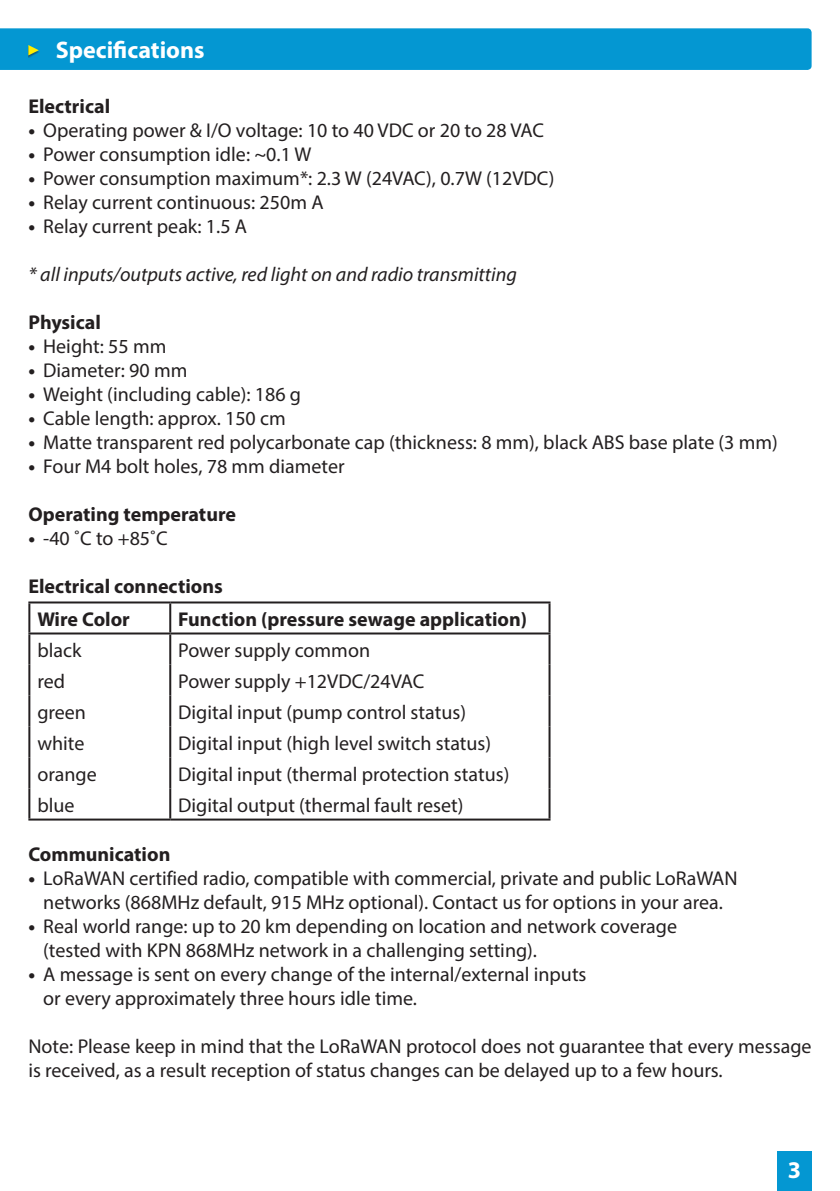
<style>
.page{position:relative;width:840px;height:1191px;background:#fff}
.page>*{position:absolute;margin:0;border:0;box-sizing:border-box;transform-origin:0 0}
.t1{font:700 24px "Myriad Pro";color:#fff}
.Paragraph_Style_1{font:20px/24px "Myriad Pro";color:#231f20}
.Paragraph_Style_1-2{font:700 20px "Myriad Pro";color:#231f20}
.Paragraph_Style_1-3{font:italic 20px "Myriad Pro";color:#231f20}
.s1{font-weight:700}
.s2{font-weight:700;color:#fff}
</style>
<div class="page">
<div style="left:777px;top:1151px;width:34px;height:40px;background:#0497d2"></div>
<div style="left:0;top:28px;width:811px;height:42px;background:#0497d2"></div>
<hr style="left:28px;top:601px;width:142px;height:2px;background:#231f20">
<hr style="left:28px;top:603px;width:2px;height:29px;background:#231f20">
<hr style="left:170px;top:601px;width:380px;height:2px;background:#231f20">
<hr style="left:548px;top:603px;width:2px;height:29px;background:#231f20">
<hr style="left:28px;top:632px;width:142px;height:2px;background:#231f20">
<hr style="left:28px;top:634px;width:2px;height:30px;background:#231f20">
<hr style="left:170px;top:632px;width:380px;height:2px;background:#231f20">
<hr style="left:548px;top:634px;width:2px;height:30px;background:#231f20">
<hr style="left:28px;top:664px;width:2px;height:31px;background:#231f20">
<hr style="left:548px;top:664px;width:2px;height:31px;background:#231f20">
<hr style="left:28px;top:695px;width:2px;height:31px;background:#231f20">
<hr style="left:548px;top:695px;width:2px;height:31px;background:#231f20">
<hr style="left:28px;top:726px;width:2px;height:31px;background:#231f20">
<hr style="left:548px;top:726px;width:2px;height:31px;background:#231f20">
<hr style="left:28px;top:757px;width:2px;height:31px;background:#231f20">
<hr style="left:548px;top:757px;width:2px;height:31px;background:#231f20">
<hr style="left:28px;top:788px;width:2px;height:30px;background:#231f20">
<hr style="left:548px;top:788px;width:2px;height:30px;background:#231f20">
<hr style="left:28px;top:818px;width:142px;height:2px;background:#231f20">
<hr style="left:170px;top:818px;width:380px;height:2px;background:#231f20">
<hr style="left:169px;top:603px;width:2px;height:29px;background:#231f20">
<hr style="left:169px;top:634px;width:2px;height:30px;background:#231f20">
<hr style="left:169px;top:664px;width:2px;height:31px;background:#231f20">
<hr style="left:169px;top:695px;width:2px;height:31px;background:#231f20">
<hr style="left:169px;top:726px;width:2px;height:31px;background:#231f20">
<hr style="left:169px;top:757px;width:2px;height:31px;background:#231f20">
<hr style="left:169px;top:788px;width:2px;height:30px;background:#231f20">
<p class="t1" style="left:56px;top:34px;width:150px">Specifications</p>
<p class="Paragraph_Style_1-2" style="left:28px;top:93px;width:83px">Electrical</p>
<p class="Paragraph_Style_1" style="left:28px;top:118px;width:517px"><span class="s1">•</span> Operating power &amp; I/O voltage: 10 to 40 VDC or 20 to 28 VAC</p>
<p class="Paragraph_Style_1" style="left:28px;top:142px;width:284px"><span class="s1">•</span> Power consumption idle: ~0.1 W</p>
<p class="Paragraph_Style_1" style="left:28px;top:166px;width:527px"><span class="s1">•</span> Power consumption maximum*: 2.3 W (24VAC), 0.7W (12VDC)</p>
<p class="Paragraph_Style_1" style="left:28px;top:190px;width:296px"><span class="s1">•</span> Relay current continuous: 250m A</p>
<p class="Paragraph_Style_1" style="left:28px;top:214px;width:220px"><span class="s1">•</span> Relay current peak: 1.5 A</p>
<p class="Paragraph_Style_1-3" style="left:28px;top:262px;width:489px">* all inputs/outputs active, red light on and radio transmitting</p>
<p class="Paragraph_Style_1-2" style="left:28px;top:309px;width:74px">Physical</p>
<p class="Paragraph_Style_1" style="left:28px;top:334px;width:139px"><span class="s1">•</span> Height: 55 mm</p>
<p class="Paragraph_Style_1" style="left:28px;top:358px;width:160px"><span class="s1">•</span> Diameter: 90 mm</p>
<p class="Paragraph_Style_1" style="left:28px;top:382px;width:274px"><span class="s1">•</span> Weight (including cable): 186 g</p>
<p class="Paragraph_Style_1" style="left:28px;top:406px;width:259px"><span class="s1">•</span> Cable length: approx. 150 cm</p>
<p class="Paragraph_Style_1" style="left:28px;top:430px;width:750px"><span class="s1">•</span> Matte transparent red polycarbonate cap (thickness: 8 mm), black ABS base plate (3 mm)</p>
<p class="Paragraph_Style_1" style="left:28px;top:454px;width:317px"><span class="s1">•</span> Four M4 bolt holes, 78 mm diameter</p>
<p class="Paragraph_Style_1-2" style="left:28px;top:501px;width:209px">Operating temperature</p>
<p class="Paragraph_Style_1" style="left:28px;top:526px;width:141px"><span class="s1">•</span> -40 ˚C to +85˚C</p>
<p class="Paragraph_Style_1-2" style="left:28px;top:573px;width:196px">Electrical connections</p>
<p class="Paragraph_Style_1-2" style="left:37px;top:605px;width:94px">Wire Color</p>
<p class="Paragraph_Style_1-2" style="left:178px;top:605px;width:350px">Function (pressure sewage application)</p>
<p class="Paragraph_Style_1" style="left:37px;top:637px;width:46px">black</p>
<p class="Paragraph_Style_1" style="left:178px;top:637px;width:193px">Power supply common</p>
<p class="Paragraph_Style_1" style="left:37px;top:668px;width:29px">red</p>
<p class="Paragraph_Style_1" style="left:178px;top:668px;width:247px">Power supply +12VDC/24VAC</p>
<p class="Paragraph_Style_1" style="left:37px;top:699px;width:50px">green</p>
<p class="Paragraph_Style_1" style="left:178px;top:699px;width:289px">Digital input (pump control status)</p>
<p class="Paragraph_Style_1" style="left:37px;top:730px;width:49px">white</p>
<p class="Paragraph_Style_1" style="left:178px;top:730px;width:314px">Digital input (high level switch status)</p>
<p class="Paragraph_Style_1" style="left:37px;top:761px;width:61px">orange</p>
<p class="Paragraph_Style_1" style="left:178px;top:761px;width:332px">Digital input (thermal protection status)</p>
<p class="Paragraph_Style_1" style="left:37px;top:792px;width:39px">blue</p>
<p class="Paragraph_Style_1" style="left:178px;top:792px;width:286px">Digital output (thermal fault reset)</p>
<p class="Paragraph_Style_1-2" style="left:28px;top:840px;width:143px">Communication</p>
<p class="Paragraph_Style_1" style="left:28px;top:865px;width:710px"><span class="s1">•</span> LoRaWAN certified radio, compatible with commercial, private and public LoRaWAN</p>
<p class="Paragraph_Style_1" style="left:28px;top:889px;width:695px"><span class="s2">•</span> networks (868MHz default, 915 MHz optional). Contact us for options in your area.</p>
<p class="Paragraph_Style_1" style="left:28px;top:913px;width:649px"><span class="s1">•</span> Real world range: up to 20 km depending on location and network coverage</p>
<p class="Paragraph_Style_1" style="left:28px;top:937px;width:510px"><span class="s2">•</span> (tested with KPN 868MHz network in a challenging setting).</p>
<p class="Paragraph_Style_1" style="left:28px;top:961px;width:559px"><span class="s1">•</span> A message is sent on every change of the internal/external inputs</p>
<p class="Paragraph_Style_1" style="left:28px;top:985px;width:390px"><span class="s2">•</span> or every approximately three hours idle time.</p>
<p class="Paragraph_Style_1" style="left:28px;top:1033px;width:784px">Note: Please keep in mind that the LoRaWAN protocol does not guarantee that every message is received, as a result reception of status changes can be delayed up to a few hours.</p>
<p class="t1" style="left:787px;top:1153px;width:15px">3</p>
</div>
